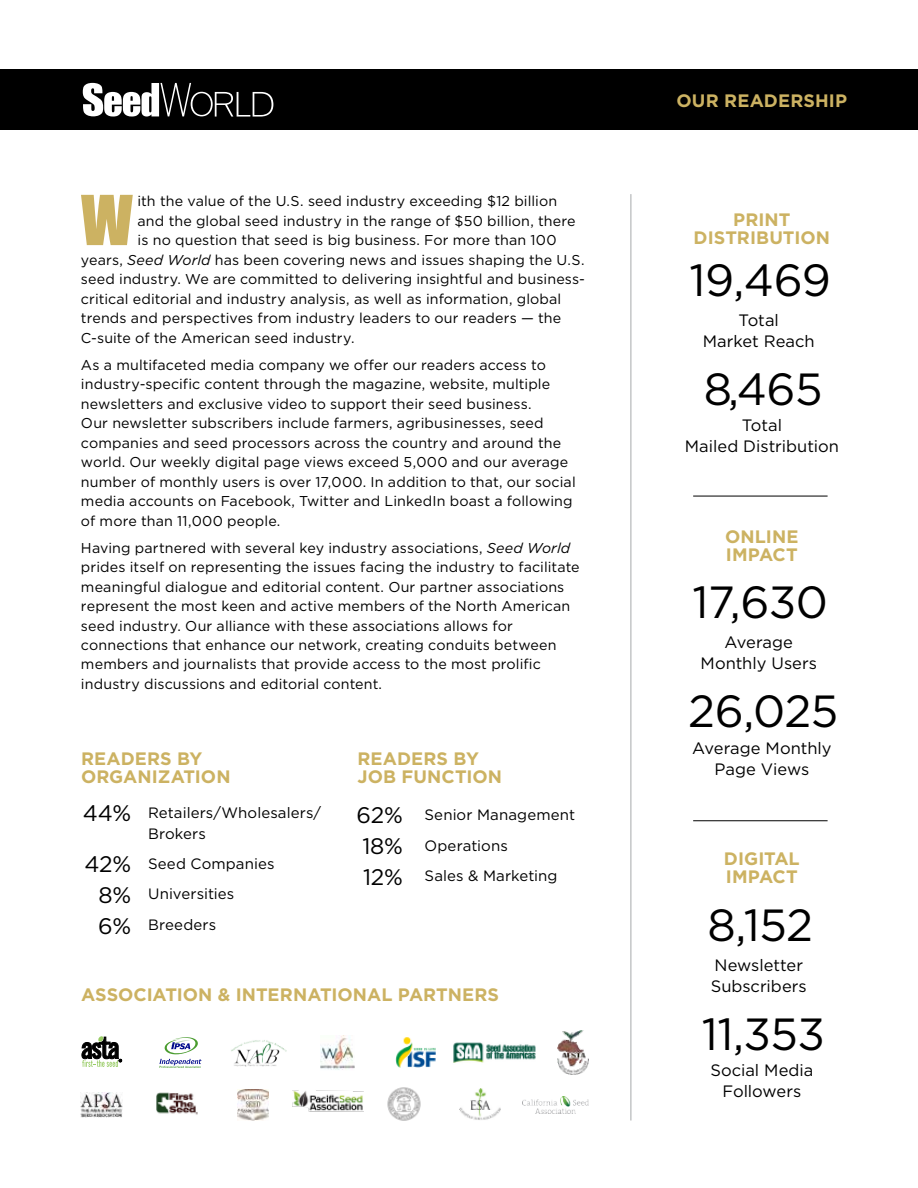
<style>
.page{position:relative;width:918px;height:1188px;background:#fff}
.page>*{position:absolute;margin:0;border:0;box-sizing:border-box;transform-origin:0 0}
.t1{font:63.6px "Impact";color:#ccb262}
.t2{font:45px "Gotham HTF";letter-spacing:-.01em;color:#000}
.t3{font:22.5px "Gotham HTF";letter-spacing:-.01em;color:#000}
.t4{font:700 18px/18px "Gotham HTF";letter-spacing:.005em;color:#ccb262}
.t5{font:16.5px/21px "Gotham HTF";color:#000;text-align:center}
.t6{font:15px "Gotham HTF";letter-spacing:.005em;color:#000}
.t7{font:14.25px/19.5px "Gotham HTF";letter-spacing:.01em;color:#000}
.s1{font-style:italic}
.s2{font-size:22.5px}
</style>
<div class="page">
<div style="left:0;top:69px;width:918px;height:61px;background:#000"></div>
<hr style="left:693px;top:496px;width:135px;height:1px;background:#000">
<hr style="left:693px;top:821px;width:135px;height:1px;background:#000">
<svg style="left:83px;top:83px;width:190px;height:34px"></svg>
<img style="left:157px;top:1092px;width:41px;height:23px">
<img style="left:557px;top:1031px;width:32px;height:44px">
<img style="left:80px;top:1092px;width:43px;height:26px">
<img style="left:459px;top:1089px;width:41px;height:31px">
<img style="left:387px;top:1087px;width:34px;height:34px">
<img style="left:395px;top:1037px;width:41px;height:31px">
<img style="left:453px;top:1042px;width:83px;height:21px">
<img style="left:237px;top:1090px;width:31px;height:31px">
<svg style="left:159px;top:1037px;width:43px;height:31px"></svg>
<img style="left:293px;top:1090px;width:71px;height:22px">
<img style="left:320px;top:1035px;width:35px;height:35px">
<svg style="left:81px;top:1036px;width:41px;height:31px"></svg>
<img style="left:231px;top:1040px;width:56px;height:27px">
<img style="left:522px;top:1097px;width:67px;height:17px">
<hr style="left:631px;top:194px;width:1px;height:927px;background:#a7a9ac">
<h1 class="t1" style="left:81px;top:171px;width:53px">W</h1>
<p class="t7" style="left:138px;top:191px;width:421px">ith the value of the U.S. seed industry exceeding $12 billion</p>
<p class="t7" style="left:138px;top:211px;width:440px">and the global seed industry in the range of $50 billion, there</p>
<p class="t7" style="left:138px;top:230px;width:421px">is no question that seed is big business. For more than 100</p>
<p class="t7" style="left:81px;top:250px;width:505px">years, <span class="s1">Seed World</span> has been covering news and issues shaping the U.S.</p>
<p class="t7" style="left:81px;top:269px;width:506px">seed industry. We are committed to delivering insightful and business-</p>
<p class="t7" style="left:81px;top:289px;width:482px">critical editorial and industry analysis, as well as information, global</p>
<p class="t7" style="left:81px;top:308px;width:482px">trends and perspectives from industry leaders to our readers — the</p>
<p class="t7" style="left:81px;top:328px;width:275px">C-suite of the American seed industry.</p>
<p class="t7" style="left:81px;top:355px;width:496px">As a multifaceted media company we offer our readers access to industry-specific content through the magazine, website, multiple newsletters and exclusive video to support their seed business.<br>Our newsletter subscribers include farmers, agribusinesses, seed companies and seed processors across the country and around the world. Our weekly digital page views exceed 5,000 and our average number of monthly users is over 17,000. In addition to that, our social media accounts on Facebook, Twitter and LinkedIn boast a following of more than 11,000 people.</p>
<p class="t7" style="left:81px;top:538px;width:500px">Having partnered with several key industry associations, <span class="s1">Seed World </span>prides itself on representing the issues facing the industry to facilitate meaningful dialogue and editorial content. Our partner associations represent the most keen and active members of the North American seed industry. Our alliance with these associations allows for connections that enhance our network, creating conduits between members and journalists that provide access to the most prolific industry discussions and editorial content.</p>
<p class="t4" style="left:357px;top:749px;width:146px">READERS BY<br>JOB FUNCTION</p>
<p class="t4" style="left:81px;top:750px;width:151px">READERS BY<br>ORGANIZATION</p>
<p class="t6" style="left:83px;top:804px;width:240px"><span class="s2">44%</span> Retailers/Wholesalers/</p>
<h3 class="t3" style="left:357px;top:802px;width:48px">62%</h3>
<p class="t6" style="left:148px;top:825px;width:59px">Brokers</p>
<p class="t6" style="left:425px;top:807px;width:152px">Senior Management</p>
<h3 class="t3" style="left:362px;top:833px;width:42px">18%</h3>
<p class="t6" style="left:425px;top:837px;width:85px">Operations</p>
<h3 class="t3" style="left:84px;top:852px;width:48px">42%</h3>
<h3 class="t3" style="left:99px;top:883px;width:34px">8%</h3>
<p class="t6" style="left:148px;top:855px;width:128px">Seed Companies</p>
<p class="t6" style="left:148px;top:886px;width:88px">Universities</p>
<p class="t6" style="left:98px;top:916px;width:119px"><span class="s2">6%</span> Breeders</p>
<h3 class="t3" style="left:363px;top:864px;width:41px">12%</h3>
<p class="t6" style="left:425px;top:867px;width:135px">Sales &amp; Marketing</p>
<p class="t4" style="left:81px;top:985px;width:420px">ASSOCIATION &amp; INTERNATIONAL PARTNERS</p>
<p class="t4" style="left:677px;top:92px;width:172px">OUR READERSHIP</p>
<p class="t4" style="left:694px;top:211px;width:138px;text-align:center">PRINT<br>DISTRIBUTION</p>
<h2 class="t2" style="left:689px;top:255px;width:143px">19,469</h2>
<p class="t5" style="left:703px;top:309px;width:113px">Total<br>Market Reach</p>
<h2 class="t2" style="left:704px;top:364px;width:121px">8,465</h2>
<p class="t5" style="left:685px;top:415px;width:156px">Total<br>Mailed Distribution</p>
<p class="t4" style="left:725px;top:527px;width:75px">ONLINE<br>IMPACT</p>
<h2 class="t2" style="left:692px;top:578px;width:137px">17,630</h2>
<p class="t5" style="left:701px;top:632px;width:118px">Average<br>Monthly Users</p>
<h2 class="t2" style="left:688px;top:686px;width:152px">26,025</h2>
<p class="t5" style="left:692px;top:737px;width:141px">Average Monthly<br>Page Views</p>
<p class="t4" style="left:724px;top:850px;width:77px">DIGITAL<br>IMPACT</p>
<h2 class="t2" style="left:708px;top:900px;width:107px">8,152</h2>
<p class="t5" style="left:711px;top:954px;width:98px;text-align:left">Newsletter<br>Subscribers</p>
<h2 class="t2" style="left:702px;top:1009px;width:125px">11,353</h2>
<p class="t5" style="left:710px;top:1060px;width:105px">Social Media<br>Followers</p>
</div>
